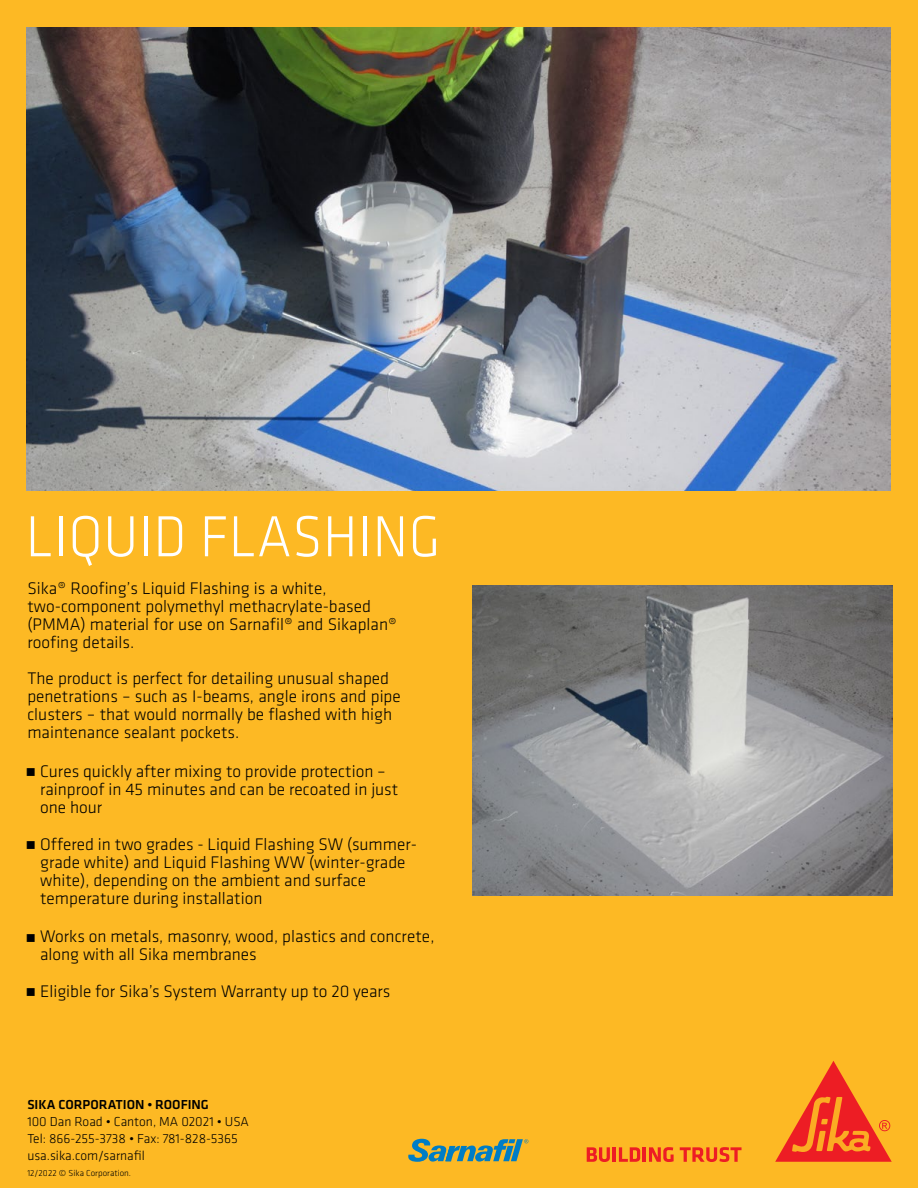
<style>
.page{position:relative;width:918px;height:1188px;background:#fdb924}
.page>*{position:absolute;margin:0;border:0;box-sizing:border-box;transform-origin:0 0}
.t1{font:300 60px "Klavika";letter-spacing:.015em;color:#fff;scale:.92 1}
.t2{font:300 17.4px/18px "Klavika";color:#000}
.t3{font:300 13.5px/17px "Klavika";color:#000}
.t4{font:500 13.5px "Klavika";color:#000}
.t5{font:13.5px "Wingdings";color:#000}
.t6{font:300 9px "Klavika";color:#000}
</style>
<div class="page">
<svg style="left:587px;top:1147px;width:23px;height:15px"></svg>
<hr style="left:613px;top:1147px;width:3px;height:15px;background:#ed1d24">
<svg style="left:619px;top:1147px;width:21px;height:15px"></svg>
<hr style="left:643px;top:1147px;width:3px;height:15px;background:#ed1d24">
<svg style="left:649px;top:1147px;width:25px;height:15px"></svg>
<svg style="left:680px;top:1147px;width:62px;height:15px"></svg>
<svg style="left:775px;top:1061px;width:117px;height:101px"></svg>
<svg style="left:408px;top:1139px;width:120px;height:23px"></svg>
<img style="left:27px;top:27px;width:864px;height:464px">
<img style="left:472px;top:585px;width:420px;height:311px">
<h1 class="t1" style="left:26px;top:500px;width:452px">LIQUID FLASHING</h1>
<p class="t2" style="left:27px;top:579px;width:371px">Sika® Roofing’s Liquid Flashing is a white, two-component polymethyl methacrylate-based (PMMA) material for use on Sarnafil® and Sikaplan® roofing details.</p>
<p class="t2" style="left:27px;top:669px;width:375px">The product is perfect for detailing unusual shaped penetrations – such as I-beams, angle irons and pipe clusters – that would normally be flashed with high maintenance sealant pockets.</p>
<p class="t5" style="left:26px;top:765px;width:12px">■</p>
<p class="t2" style="left:40px;top:762px;width:360px">Cures quickly after mixing to provide protection – rainproof in 45 minutes and can be recoated in just one hour</p>
<p class="t2" style="left:40px;top:835px;width:378px">Offered in two grades - Liquid Flashing SW (summer&shy;grade white) and Liquid Flashing WW (winter-grade white), depending on the ambient and surface temperature during installation</p>
<p class="t2" style="left:40px;top:927px;width:396px">Works on metals, masonry, wood, plastics and concrete, along with all Sika membranes</p>
<p class="t2" style="left:26px;top:982px;width:366px">■ Eligible for Sika’s System Warranty up to 20 years</p>
<p class="t5" style="left:26px;top:838px;width:12px">■</p>
<p class="t5" style="left:26px;top:930px;width:12px">■</p>
<p class="t4" style="left:27px;top:1096px;width:183px">SIKA CORPORATION • ROOFING</p>
<p class="t3" style="left:27px;top:1113px;width:223px">100 Dan Road • Canton, MA 02021 • USA<br>Tel: 866-255-3738 • Fax: 781-828-5365 usa.sika.com/sarnafil</p>
<p class="t6" style="left:27px;top:1167px;width:105px">12/2022 © Sika Corporation.</p>
</div>
